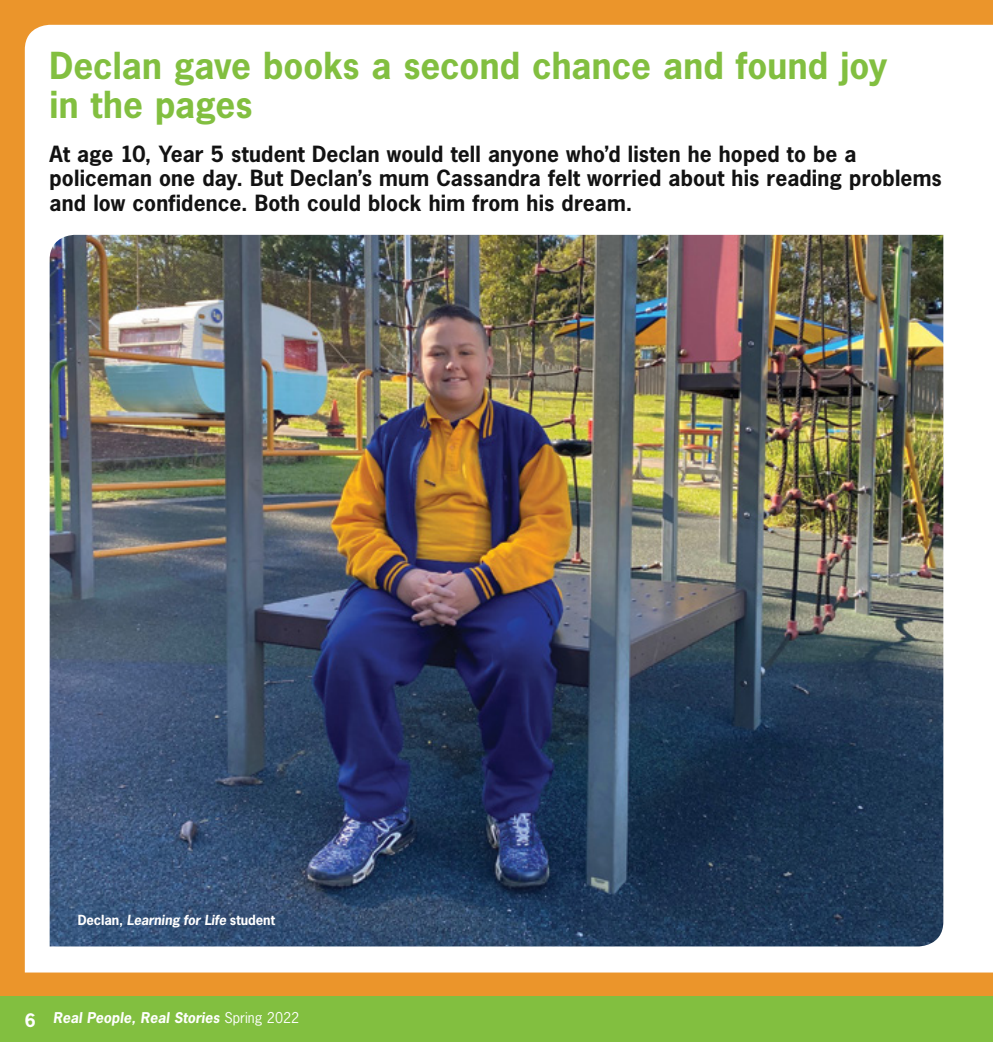
<style>
.page{position:relative;width:993px;height:1042px;background:#fff}
.page>*{position:absolute;margin:0;border:0;box-sizing:border-box;transform-origin:0 0}
.t1{font:700 35px/38.5px "News Gothic";color:#82bf40}
.t2{font:700 21px/24.5px "News Gothic";letter-spacing:.005em;color:#121212}
.t3{font:italic 700 14px "News Gothic Std";color:#fff}
.t4{font:italic 700 13.12px "News Gothic Std";letter-spacing:-.01em;color:#fff}
.s1{font-family:"News Gothic";font-style:normal}
.s2{font-family:"News Gothic";font-style:normal;font-size:17.5px}
.s3{font-family:"News Gothic";font-weight:400;font-style:normal}
</style>
<div class="page">
<div style="left:0;top:0;width:992px;height:1042px;background:#eb952b"></div>
<div style="left:25px;top:25px;width:967px;height:947px;background:#fff"></div>
<div style="left:0;top:996px;width:992px;height:46px;background:#82bf40"></div>
<img style="left:50px;top:235px;width:893px;height:711px">
<h1 class="t1" style="left:50px;top:46px;width:838px">Declan gave books a second chance and found joy in the pages</h1>
<p class="t2" style="left:50px;top:141px;width:893px">At age 10, Year 5 student Declan would tell anyone who’d listen he hoped to be a policeman one day. But Declan’s mum Cassandra felt worried about his reading problems and low confidence. Both could block him from his dream.</p>
<p class="t4" style="left:78px;top:911px;width:199px"><span class="s1">Declan,</span> Learning for Life <span class="s1">student</span></p>
<p class="t3" style="left:25px;top:1008px;width:276px"><span class="s2">6</span> Real People, Real Stories <span class="s3">Spring 2022</span></p>
</div>
